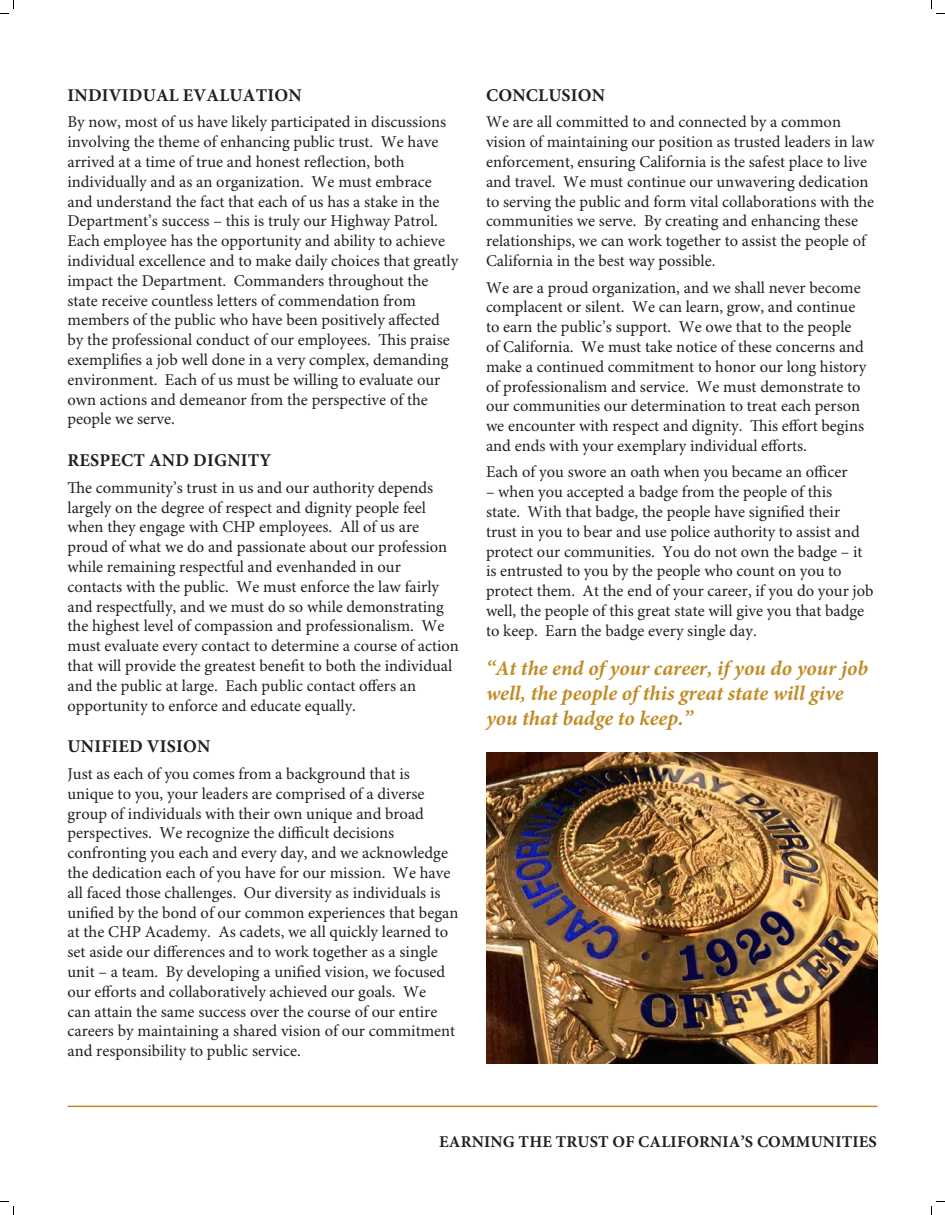
<style>
.page{position:relative;width:945px;height:1215px;background:#fff}
.page>*{position:absolute;margin:0;border:0;box-sizing:border-box;transform-origin:0 0}
.t1{font:italic 700 21px/25.2px "Minion Pro";color:#c18c26}
.t2{font:700 18px "Minion Pro";letter-spacing:.01em;color:#231f20}
.t3{font:16.5px/19.8px "Minion Pro";color:#231f20}
.t4{font:700 16.5px "Minion Pro";letter-spacing:.01em;color:#231f20}
</style>
<div class="page">
<hr style="left:68px;top:1106px;width:810px;height:1px;background:#c18c26">
<img style="left:486px;top:752px;width:392px;height:311px">
<svg style="left:0;top:0;width:14px;height:14px"></svg>
<svg style="left:0;top:1201px;width:14px;height:14px"></svg>
<svg style="left:931px;top:0;width:14px;height:14px"></svg>
<svg style="left:931px;top:1201px;width:14px;height:14px"></svg>
<p class="t2" style="left:68px;top:84px;width:236px">INDIVIDUAL EVALUATION</p>
<p class="t3" style="left:68px;top:113px;width:392px">By now, most of us have likely participated in discussions involving the theme of enhancing public trust. We have arrived at a time of true and honest reflection, both individually and as an organization. We must embrace and understand the fact that each of us has a stake in the Department’s success – this is truly our Highway Patrol.<br>Each employee has the opportunity and ability to achieve individual excellence and to make daily choices that greatly impact the Department. Commanders throughout the state receive countless letters of commendation from members of the public who have been positively affected by the professional conduct of our employees. This praise exemplifies a job well done in a very complex, demanding environment. Each of us must be willing to evaluate our own actions and demeanor from the perspective of the people we serve.</p>
<p class="t2" style="left:68px;top:450px;width:205px">RESPECT AND DIGNITY</p>
<p class="t3" style="left:68px;top:478px;width:393px">The community’s trust in us and our authority depends largely on the degree of respect and dignity people feel when they engage with CHP employees. All of us are proud of what we do and passionate about our profession while remaining respectful and evenhanded in our contacts with the public. We must enforce the law fairly and respectfully, and we must do so while demonstrating the highest level of compassion and professionalism. We must evaluate every contact to determine a course of action that will provide the greatest benefit to both the individual and the public at large. Each public contact offers an opportunity to enforce and educate equally.</p>
<p class="t2" style="left:68px;top:736px;width:144px">UNIFIED VISION</p>
<p class="t3" style="left:68px;top:764px;width:392px">Just as each of you comes from a background that is unique to you, your leaders are comprised of a diverse group of individuals with their own unique and broad perspectives. We recognize the difficult decisions confronting you each and every day, and we acknowledge the dedication each of you have for our mission. We have all faced those challenges. Our diversity as individuals is unified by the bond of our common experiences that began at the CHP Academy. As cadets, we all quickly learned to set aside our differences and to work together as a single unit – a team. By developing a unified vision, we focused our efforts and collaboratively achieved our goals. We<br>can attain the same success over the course of our entire careers by maintaining a shared vision of our commitment and responsibility to public service.</p>
<p class="t2" style="left:486px;top:84px;width:121px">CONCLUSION</p>
<p class="t3" style="left:486px;top:113px;width:390px">We are all committed to and connected by a common vision of maintaining our position as trusted leaders in law enforcement, ensuring California is the safest place to live and travel. We must continue our unwavering dedication to serving the public and form vital collaborations with the communities we serve. By creating and enhancing these relationships, we can work together to assist the people of California in the best way possible.</p>
<p class="t3" style="left:486px;top:278px;width:382px">We are a proud organization, and we shall never become complacent or silent. We can learn, grow, and continue to earn the public’s support. We owe that to the people of California. We must take notice of these concerns and make a continued commitment to honor our long history of professionalism and service. We must demonstrate to our communities our determination to treat each person we encounter with respect and dignity. This effort begins and ends with your exemplary individual efforts.</p>
<p class="t3" style="left:486px;top:463px;width:363px">Each of you swore an oath when you became an officer</p>
<p class="t3" style="left:486px;top:483px;width:389px">– when you accepted a badge from the people of this<br>state. With that badge, the people have signified their trust in you to bear and use police authority to assist and protect our communities. You do not own the badge – it is entrusted to you by the people who count on you to protect them. At the end of your career, if you do your job well, the people of this great state will give you that badge to keep. Earn the badge every single day.</p>
<p class="t1" style="left:486px;top:656px;width:384px">“At the end of your career, if you do your job well, the people of this great state will give you that badge to keep.”</p>
<p class="t4" style="left:439px;top:1131px;width:439px">EARNING THE TRUST OF CALIFORNIA’S COMMUNITIES</p>
</div>
